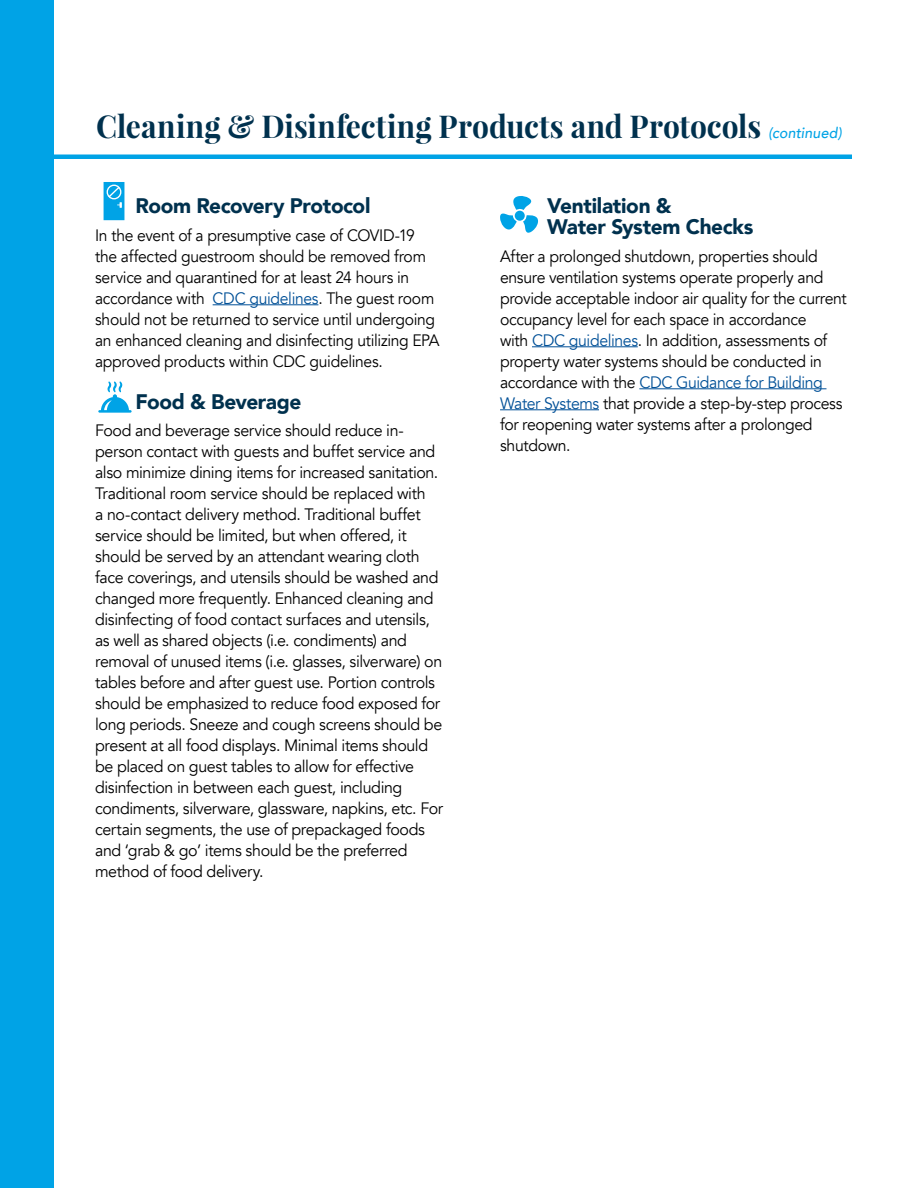
<style>
.page{position:relative;width:918px;height:1188px;background:#fff}
.page>*{position:absolute;margin:0;border:0;box-sizing:border-box;transform-origin:0 0}
.t1{font:700 31.5px "Playfair Display";color:#00314e;scale:.95 1}
.t2{font:900 21px/21px "Avenir";letter-spacing:-.02em;color:#00314e}
.t3{font:16.5px/21px "Avenir";letter-spacing:-.025em;color:#000}
.t4{font:16.5px/21px "Avenir";letter-spacing:-.025em;color:#000;scale:.96 1}
.t5{font:16.5px/21px "Avenir";letter-spacing:-.025em;color:#000;scale:.95 1}
.s1{font-family:"Avenir";font-weight:500;font-style:italic;font-size:15px;color:#00a3e6}
.s2{color:#005097}
</style>
<div class="page">
<div style="left:0;top:0;width:53px;height:1188px;background:#00a3e6"></div>
<svg style="left:104px;top:182px;width:20px;height:38px"></svg>
<svg style="left:98px;top:381px;width:34px;height:32px"></svg>
<hr style="left:213px;top:304px;width:105px;height:1px;background:#005097">
<hr style="left:532px;top:346px;width:106px;height:1px;background:#005097">
<hr style="left:639px;top:388px;width:187px;height:1px;background:#005097">
<hr style="left:500px;top:409px;width:99px;height:1px;background:#005097">
<svg style="left:500px;top:196px;width:38px;height:37px"></svg>
<div style="left:15px;top:154px;width:837px;height:5px;background:#00a3e6"></div>
<h1 class="t1" style="left:96px;top:106px;width:786px">Cleaning &amp; Disinfecting Products and Protocols <span class="s1">(continued)</span></h1>
<p class="t2" style="left:136px;top:194px;width:236px">Room Recovery Protocol</p>
<p class="t5" style="left:95px;top:225px;width:364px">In the event of a presumptive case of COVID-19 the affected guestroom should be removed from service and quarantined for at least 24 hours in accordance with <span class="s2">CDC guidelines</span>. The guest room should not be returned to service until undergoing an enhanced cleaning and disinfecting utilizing EPA approved products within CDC guidelines.</p>
<p class="t2" style="left:136px;top:390px;width:167px">Food &amp; Beverage</p>
<p class="t3" style="left:95px;top:420px;width:350px">Food and beverage service should reduce in&shy;person contact with guests and buffet service and also minimize dining items for increased sanitation.<br>Traditional room service should be replaced with<br>a no-contact delivery method. Traditional buffet service should be limited, but when offered, it should be served by an attendant wearing cloth face coverings, and utensils should be washed and changed more frequently. Enhanced cleaning and disinfecting of food contact surfaces and utensils, as well as shared objects (i.e. condiments) and removal of unused items (i.e. glasses, silverware) on tables before and after guest use. Portion controls should be emphasized to reduce food exposed for long periods. Sneeze and cough screens should be present at all food displays. Minimal items should be placed on guest tables to allow for effective disinfection in between each guest, including condiments, silverware, glassware, napkins, etc. For certain segments, the use of prepackaged foods and ‘grab &amp; go’ items should be the preferred method of food delivery.</p>
<p class="t2" style="left:547px;top:194px;width:208px">Ventilation &amp;<br>Water System Checks</p>
<p class="t4" style="left:500px;top:246px;width:363px">After a prolonged shutdown, properties should ensure ventilation systems operate properly and provide acceptable indoor air quality for the current occupancy level for each space in accordance<br>with <span class="s2">CDC guidelines</span>. In addition, assessments of property water systems should be conducted in accordance with the <span class="s2">CDC Guidance for Building Water Systems</span> that provide a step-by-step process for reopening water systems after a prolonged shutdown.</p>
</div>
